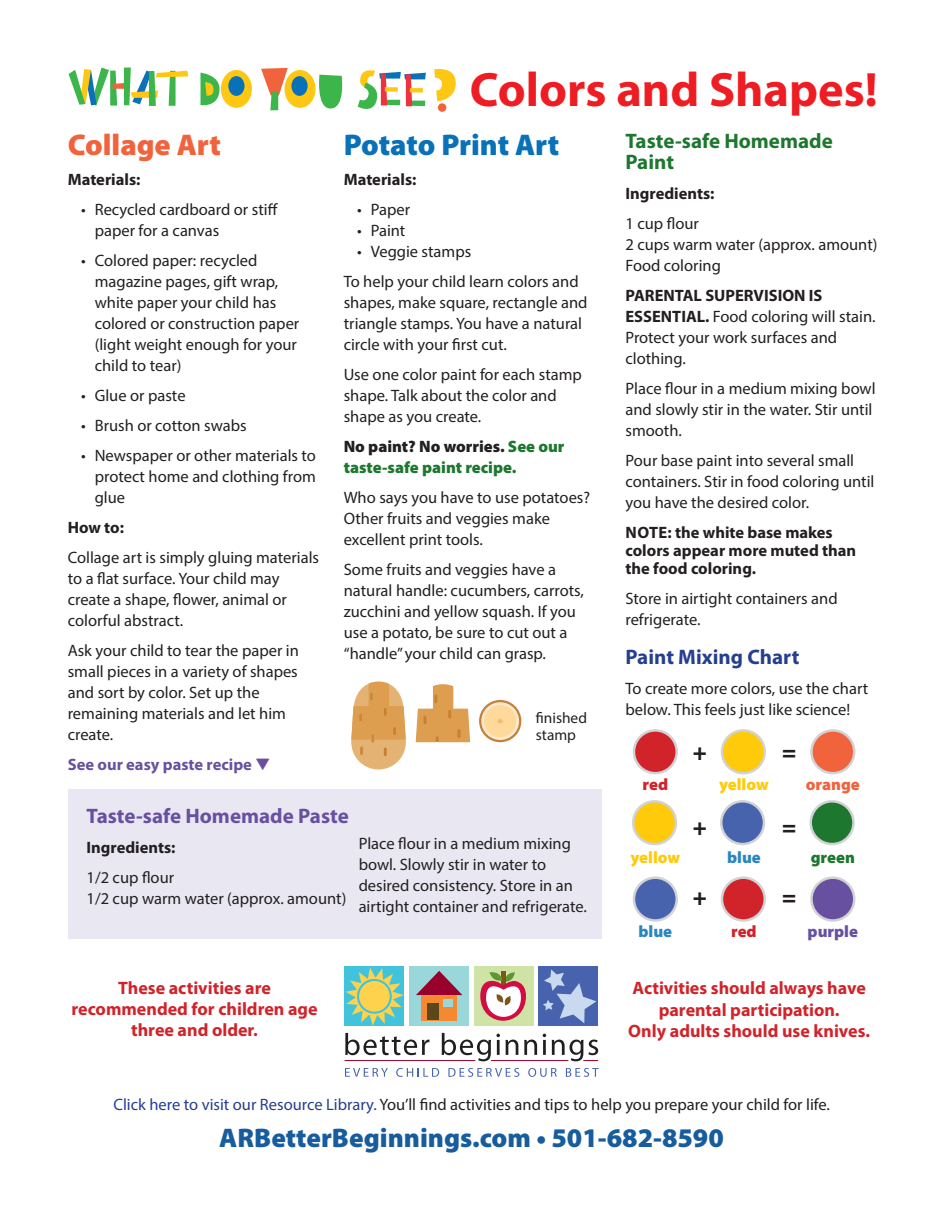
<style>
.page{position:relative;width:945px;height:1215px;background:#fff}
.page>*{position:absolute;margin:0;border:0;box-sizing:border-box;transform-origin:0 0}
.t1{font:700 48.45px "Myriad Pro";color:#ee1d23}
.t2{font:900 30px "Myriad Pro";letter-spacing:-.005em;color:#0971b7}
.t3{font:900 30px "Myriad Pro";color:#f1633c}
.t4{font:900 27px "Myriad Pro";color:#175d9e}
.t5{font:900 23.7px "Myriad Pro";color:#231f20}
.t6{font:700 21px "Myriad Pro";color:#6850a1}
.t7{font:700 21px/21px "Myriad Pro";color:#1e772f}
.t8{font:700 21px "Myriad Pro";color:#253f8e}
.t9{font:700 18px/21px "Myriad Pro";color:#d1232a;text-align:center}
.t10{font:16.5px/21px "Myriad Pro";color:#231f20}
.t11{font:700 16.5px/18px "Myriad Pro";color:#231f20}
.t12{font:900 16.5px/21px "Myriad Pro";color:#1e772f}
.t13{font:700 16.5px "Myriad Pro";color:#6850a1}
.t14{font:900 16.5px "Myriad Pro";color:#feca0a}
.t15{font:900 16.5px "Myriad Pro";color:#2a86c1}
.t16{font:900 16.5px "Myriad Pro";letter-spacing:-.005em;color:#d1232a}
.t17{font:900 16.5px "Myriad Pro";color:#f1633c}
.t18{font:900 16.5px "Myriad Pro";color:#6850a1}
.t19{font:15.45px/16.8px "Myriad Pro";color:#231f20}
.s1{color:#231f20}
.s2{font-weight:700}
.s3{color:#253f8e}
</style>
<div class="page">
<div style="left:409px;top:966px;width:60px;height:60px;background:#99d7db"></div>
<div style="left:422px;top:995px;width:35px;height:25px;background:#f58932"></div>
<div style="left:427px;top:1003px;width:12px;height:17px;background:#5a471a"></div>
<svg style="left:416px;top:971px;width:46px;height:36px"></svg>
<div style="left:474px;top:966px;width:59px;height:60px;background:#cfe3a6"></div>
<svg style="left:480px;top:971px;width:46px;height:50px"></svg>
<div style="left:345px;top:966px;width:59px;height:60px;background:#42c3dc"></div>
<svg style="left:346px;top:968px;width:58px;height:58px"></svg>
<div style="left:538px;top:966px;width:60px;height:60px;background:#4863ae"></div>
<svg style="left:543px;top:969px;width:53px;height:54px"></svg>
<svg style="left:345px;top:1033px;width:84px;height:22px"></svg>
<svg style="left:442px;top:1033px;width:58px;height:28px"></svg>
<svg style="left:506px;top:1040px;width:12px;height:15px"></svg>
<svg style="left:524px;top:1040px;width:13px;height:15px"></svg>
<hr style="left:543px;top:1040px;width:3px;height:15px;background:#211e1e">
<svg style="left:345px;top:1068px;width:43px;height:9px"></svg>
<svg style="left:396px;top:1068px;width:43px;height:9px"></svg>
<svg style="left:448px;top:1068px;width:71px;height:9px"></svg>
<svg style="left:528px;top:1068px;width:29px;height:9px"></svg>
<svg style="left:566px;top:1068px;width:33px;height:9px"></svg>
<svg style="left:552px;top:1040px;width:46px;height:21px"></svg>
<hr style="left:491px;top:1060px;width:77px;height:1px;background:#98012d">
<hr style="left:345px;top:1060px;width:130px;height:1px;background:#98012d">
<div style="left:221px;top:70px;width:31px;height:38px;background:#fec713;border-radius:50%"></div>
<svg style="left:69px;top:68px;width:119px;height:38px"></svg>
<svg style="left:201px;top:73px;width:19px;height:33px"></svg>
<svg style="left:261px;top:68px;width:27px;height:42px"></svg>
<div style="left:285px;top:70px;width:31px;height:38px;background:#fec713;border-radius:50%"></div>
<svg style="left:319px;top:75px;width:24px;height:34px"></svg>
<div style="left:228px;top:76px;width:17px;height:20px;background:#0971b7;border-radius:50%"></div>
<div style="left:291px;top:76px;width:17px;height:20px;background:#0971b7;border-radius:50%"></div>
<svg style="left:434px;top:69px;width:22px;height:32px"></svg>
<svg style="left:357px;top:70px;width:69px;height:39px"></svg>
<div style="left:438px;top:103px;width:8px;height:9px;background:#f1633c;border-radius:50%"></div>
<div style="left:69px;top:789px;width:533px;height:150px;background:#e9e7f2"></div>
<svg style="left:351px;top:682px;width:55px;height:87px;background:#e4b478"></svg>
<svg style="left:416px;top:684px;width:54px;height:58px"></svg>
<svg style="left:479px;top:700px;width:42px;height:42px"></svg>
<svg style="left:481px;top:702px;width:38px;height:38px"></svg>
<div style="left:484px;top:705px;width:32px;height:32px;background:#ffd999;border-radius:50%"></div>
<svg style="left:497px;top:718px;width:7px;height:6px"></svg>
<svg style="left:633px;top:729px;width:45px;height:45px"></svg>
<div style="left:635px;top:732px;width:40px;height:40px;background:#d1232a;border-radius:50%"></div>
<svg style="left:721px;top:729px;width:45px;height:45px"></svg>
<div style="left:723px;top:732px;width:40px;height:40px;background:#feca0a;border-radius:50%"></div>
<svg style="left:810px;top:729px;width:45px;height:45px"></svg>
<div style="left:813px;top:732px;width:40px;height:40px;background:#f1633c;border-radius:50%"></div>
<svg style="left:632px;top:800px;width:45px;height:45px"></svg>
<div style="left:634px;top:803px;width:41px;height:40px;background:#feca0a;border-radius:50%"></div>
<svg style="left:720px;top:800px;width:45px;height:45px"></svg>
<div style="left:722px;top:803px;width:41px;height:40px;background:#4863ae;border-radius:50%"></div>
<svg style="left:809px;top:800px;width:46px;height:45px"></svg>
<div style="left:812px;top:803px;width:40px;height:40px;background:#1e772f;border-radius:50%"></div>
<svg style="left:633px;top:876px;width:45px;height:46px"></svg>
<div style="left:635px;top:879px;width:40px;height:40px;background:#4863ae;border-radius:50%"></div>
<svg style="left:721px;top:876px;width:45px;height:46px"></svg>
<div style="left:723px;top:879px;width:40px;height:40px;background:#d1232a;border-radius:50%"></div>
<svg style="left:810px;top:876px;width:45px;height:46px"></svg>
<div style="left:813px;top:879px;width:40px;height:40px;background:#6850a1;border-radius:50%"></div>
<h2 class="t3" style="left:68px;top:125px;width:155px">Collage Art</h2>
<p class="t11" style="left:68px;top:170px;width:74px">Materials:</p>
<p class="t10" style="left:95px;top:198px;width:185px;text-indent:-13px">• Recycled cardboard or stiff paper for a canvas</p>
<p class="t10" style="left:95px;top:249px;width:206px;text-indent:-13px">• Colored paper: recycled magazine pages, gift wrap, white paper your child has colored or construction paper (light weight enough for your child to tear)</p>
<p class="t10" style="left:81px;top:384px;width:106px">• Glue or paste</p>
<p class="t10" style="left:81px;top:414px;width:167px">• Brush or cotton swabs</p>
<p class="t10" style="left:95px;top:444px;width:223px;text-align:justify;text-indent:-13px">• Newspaper or other materials to protect home and clothing from glue</p>
<p class="t11" style="left:68px;top:518px;width:58px">How to:</p>
<p class="t10" style="left:68px;top:546px;width:253px">Collage art is simply gluing materials to a flat surface. Your child may create a shape, flower, animal or colorful abstract.</p>
<p class="t10" style="left:68px;top:639px;width:233px">Ask your child to tear the paper in small pieces in a variety of shapes and sort by color. Set up the remaining materials and let him create.</p>
<p class="t13" style="left:68px;top:753px;width:204px">See our easy paste recipe ▼</p>
<h1 class="t1" style="left:470px;top:58px;width:409px">Colors and Shapes!</h1>
<h2 class="t2" style="left:344px;top:125px;width:217px">Potato Print Art</h2>
<p class="t11" style="left:344px;top:170px;width:74px">Materials:</p>
<p class="t10" style="left:357px;top:198px;width:54px">• Paper</p>
<p class="t10" style="left:357px;top:219px;width:50px">• Paint</p>
<p class="t10" style="left:344px;top:236px;width:236px;line-height:30px;text-indent:13px">• Veggie stamps<br>To help your child learn colors and</p>
<p class="t10" style="left:344px;top:291px;width:245px">shapes, make square, rectangle and triangle stamps. You have a natural circle with your first cut.</p>
<p class="t10" style="left:344px;top:363px;width:240px">Use one color paint for each stamp shape. Talk about the color and shape as you create.</p>
<p class="t12" style="left:344px;top:435px;width:222px"><span class="s1">No paint? No worries.</span> See our taste-safe paint recipe.</p>
<p class="t10" style="left:344px;top:486px;width:248px">Who says you have to use potatoes?<br>Other fruits and veggies make excellent print tools.</p>
<p class="t10" style="left:344px;top:558px;width:242px">Some fruits and veggies have a natural handle: cucumbers, carrots, zucchini and yellow squash. If you use a potato, be sure to cut out a “handle” your child can grasp.</p>
<p class="t19" style="left:536px;top:710px;width:53px">finished stamp</p>
<p class="t7" style="left:626px;top:130px;width:209px">Taste-safe Homemade<br>Paint</p>
<p class="t11" style="left:626px;top:184px;width:91px">Ingredients:</p>
<p class="t10" style="left:626px;top:213px;width:253px">1 cup flour<br>2 cups warm water (approx. amount)<br>Food coloring</p>
<p class="t10" style="left:626px;top:285px;width:252px"><span class="s2">PARENTAL SUPERVISION IS<br>ESSENTIAL.</span> Food coloring will stain.<br>Protect your work surfaces and clothing.</p>
<p class="t10" style="left:626px;top:378px;width:252px">Place flour in a medium mixing bowl and slowly stir in the water. Stir until smooth.</p>
<p class="t10" style="left:626px;top:450px;width:251px">Pour base paint into several small containers. Stir in food coloring until you have the desired color.</p>
<p class="t11" style="left:626px;top:523px;width:232px">NOTE: the white base makes colors appear more muted than the food coloring.</p>
<p class="t10" style="left:626px;top:588px;width:214px">Store in airtight containers and refrigerate.</p>
<p class="t8" style="left:626px;top:643px;width:175px">Paint Mixing Chart</p>
<p class="t10" style="left:626px;top:677px;width:244px">To create more colors, use the chart below. This feels just like science!</p>
<h3 class="t5" style="left:693px;top:736px;width:16px">+</h3>
<h3 class="t5" style="left:782px;top:736px;width:16px">=</h3>
<p class="t16" style="left:643px;top:773px;width:27px">red</p>
<p class="t14" style="left:719px;top:773px;width:51px">yellow</p>
<p class="t17" style="left:806px;top:773px;width:55px">orange</p>
<p class="t6" style="left:87px;top:802px;width:264px">Taste-safe Homemade Paste</p>
<p class="t11" style="left:87px;top:838px;width:91px">Ingredients:</p>
<p class="t10" style="left:87px;top:867px;width:261px">1/2 cup flour<br>1/2 cup warm water (approx. amount)</p>
<p class="t10" style="left:359px;top:833px;width:230px">Place flour in a medium mixing bowl. Slowly stir in water to desired consistency. Store in an airtight container and refrigerate.</p>
<h3 class="t5" style="left:693px;top:811px;width:16px">+</h3>
<h3 class="t5" style="left:782px;top:811px;width:16px">=</h3>
<p class="t14" style="left:631px;top:847px;width:51px">yellow</p>
<p class="t15" style="left:727px;top:847px;width:35px">blue</p>
<p class="t12" style="left:811px;top:847px;width:46px">green</p>
<h3 class="t5" style="left:693px;top:882px;width:16px">+</h3>
<h3 class="t5" style="left:782px;top:882px;width:16px">=</h3>
<p class="t15" style="left:638px;top:921px;width:35px">blue</p>
<p class="t16" style="left:731px;top:921px;width:27px">red</p>
<p class="t18" style="left:808px;top:921px;width:52px">purple</p>
<p class="t9" style="left:71px;top:977px;width:248px">These activities are recommended for children age three and older.</p>
<p class="t9" style="left:628px;top:976px;width:243px;line-height:21.6px">Activities should always have parental participation.<br>Only adults should use knives.</p>
<p class="t10" style="left:113px;top:1093px;width:718px"><span class="s3">Click here to visit our Resource Library.</span> You’ll find activities and tips to help you prepare your child for life.</p>
<h3 class="t4" style="left:219px;top:1119px;width:506px">ARBetterBeginnings.com • 501-682-8590</h3>
</div>
